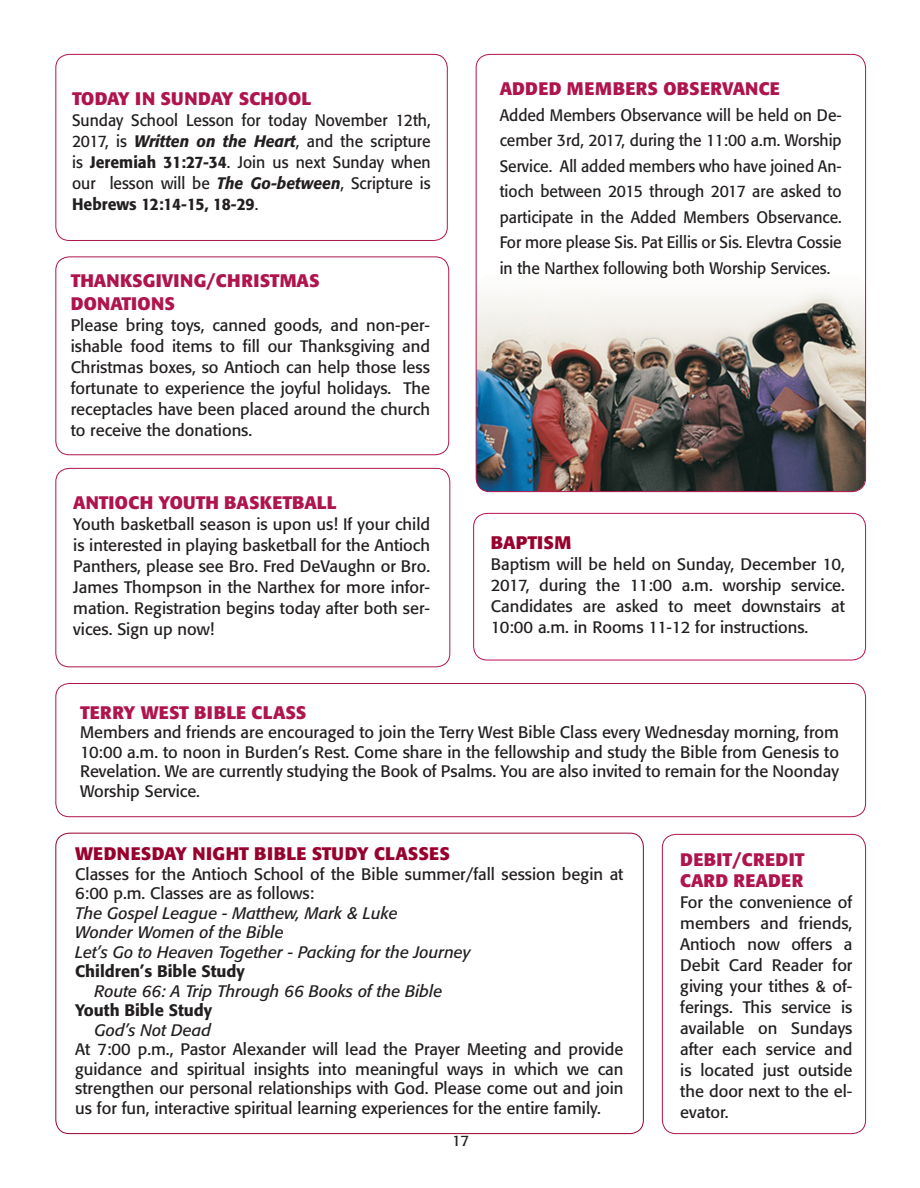
<style>
.page{position:relative;width:920px;height:1188px;background:#fff}
.page>*{position:absolute;margin:0;border:0;box-sizing:border-box;transform-origin:0 0}
.t1{font:700 18px/21px "Formata";letter-spacing:.02em;color:#af144d}
.t2{font:700 18px "Formata";color:#af144d}
.t3{font:700 18px "Formata";letter-spacing:.01em;color:#98012d}
.t4{font:16.5px/21px "Formata";color:#231f20;text-align:justify}
.t5{font:16.5px/25.5px "Formata";color:#231f20;text-align:justify;scale:.95 1}
.t6{font:italic 16.5px "Formata";color:#231f20}
.t7{font:500 16.5px "Formata";color:#231f20}
.t8{font:15px "Formata";color:#231f20}
.s1{font-weight:500;font-style:italic}
.s2{font-weight:500}
</style>
<div class="page">
<img style="left:477px;top:289px;width:388px;height:203px">
<div style="left:55px;top:54px;width:392px;height:187px;border:1px solid #af144d;border-radius:14px"></div>
<div style="left:55px;top:256px;width:394px;height:199px;border:1px solid #af144d;border-radius:13px"></div>
<div style="left:55px;top:468px;width:395px;height:199px;border:1px solid #af144d;border-radius:14px"></div>
<div style="left:55px;top:683px;width:810px;height:134px;border:1px solid #af144d;border-radius:14px"></div>
<div style="left:662px;top:834px;width:203px;height:300px;border:1px solid #af144d;border-radius:14px"></div>
<div style="left:473px;top:513px;width:392px;height:147px;border:1px solid #bc1058;border-radius:14px"></div>
<p class="t1" style="left:72px;top:88px;width:241px">TODAY IN SUNDAY SCHOOL</p>
<p class="t5" style="left:72px;top:109px;width:379px;line-height:21px">Sunday School Lesson for today November 12th, 2017, is <span class="s1">Written on the Heart</span>, and the scripture is <span class="s2">Jeremiah 31:27-34</span>. Join us next Sunday when our lesson will be <span class="s1">The Go-between</span>, Scripture is <span class="s2">Hebrews 12:14-15, 18-29</span>.</p>
<p class="t2" style="left:71px;top:270px;width:250px">THANKSGIVING/CHRISTMAS</p>
<p class="t1" style="left:71px;top:293px;width:106px">DONATIONS</p>
<p class="t4" style="left:71px;top:315px;width:361px">Please bring toys, canned goods, and non-per&shy;ishable food items to fill our Thanksgiving and Christmas boxes, so Antioch can help those less fortunate to experience the joyful holidays. The receptacles have been placed around the church to receive the donations.</p>
<p class="t2" style="left:73px;top:492px;width:264px">ANTIOCH YOUTH BASKETBALL</p>
<p class="t4" style="left:73px;top:514px;width:358px">Youth basketball season is upon us! If your child is interested in playing basketball for the Antioch Panthers, please see Bro. Fred DeVaughn or Bro.<br>James Thompson in the Narthex for more infor&shy;mation. Registration begins today after both ser&shy;vices. Sign up now!</p>
<p class="t1" style="left:499px;top:78px;width:282px">ADDED MEMBERS OBSERVANCE</p>
<p class="t5" style="left:499px;top:102px;width:361px">Added Members Observance will be held on De&shy;cember 3rd, 2017, during the 11:00 a.m. Worship Service. All added members who have joined An&shy;tioch between 2015 through 2017 are asked to participate in the Added Members Observance.<br>For more please Sis. Pat Eillis or Sis. Elevtra Cossie in the Narthex following both Worship Services.</p>
<p class="t3" style="left:491px;top:531px;width:82px">BAPTISM</p>
<p class="t4" style="left:491px;top:553px;width:355px">Baptism will be held on Sunday, December 10, 2017, during the 11:00 a.m. worship service.<br>Candidates are asked to meet downstairs at 10:00 a.m. in Rooms 11-12 for instructions.</p>
<p class="t2" style="left:80px;top:701px;width:228px">TERRY WEST BIBLE CLASS</p>
<p class="t4" style="left:80px;top:723px;width:760px;line-height:19.5px">Members and friends are encouraged to join the Terry West Bible Class every Wednesday morning, from 10:00 a.m. to noon in Burden’s Rest. Come share in the fellowship and study the Bible from Genesis to Revelation. We are currently studying the Book of Psalms. You are also invited to remain for the Noonday Worship Service.</p>
<p class="t3" style="left:75px;top:842px;width:376px">WEDNESDAY NIGHT BIBLE STUDY CLASSES</p>
<p class="t4" style="left:75px;top:864px;width:549px;line-height:19.5px">Classes for the Antioch School of the Bible summer/fall session begin at<br>6:00 p.m. Classes are as follows:</p>
<p class="t6" style="left:75px;top:903px;width:324px">The Gospel League - Matthew, Mark &amp; Luke</p>
<p class="t6" style="left:75px;top:922px;width:210px">Wonder Women of the Bible</p>
<p class="t6" style="left:75px;top:942px;width:397px">Let’s Go to Heaven Together - Packing for the Journey</p>
<p class="t7" style="left:75px;top:961px;width:171px">Children’s Bible Study</p>
<p class="t6" style="left:94px;top:981px;width:349px">Route 66: A Trip Through 66 Books of the Bible</p>
<p class="t7" style="left:75px;top:1000px;width:138px">Youth Bible Study</p>
<p class="t6" style="left:94px;top:1020px;width:118px">God’s Not Dead</p>
<p class="t4" style="left:75px;top:1039px;width:549px;line-height:19.5px">At 7:00 p.m., Pastor Alexander will lead the Prayer Meeting and provide guidance and spiritual insights into meaningful ways in which we can strengthen our personal relationships with God. Please come out and join us for fun, interactive spiritual learning experiences for the entire family.</p>
<p class="t8" style="left:452px;top:1132px;width:18px">17</p>
<p class="t1" style="left:680px;top:849px;width:126px">DEBIT/CREDIT<br>CARD READER</p>
<p class="t4" style="left:680px;top:892px;width:174px">For the convenience of members and friends, Antioch now offers a Debit Card Reader for giving your tithes &amp; of&shy;ferings. This service is available on Sundays after each service and is located just outside the door next to the el&shy;evator.</p>
</div>
